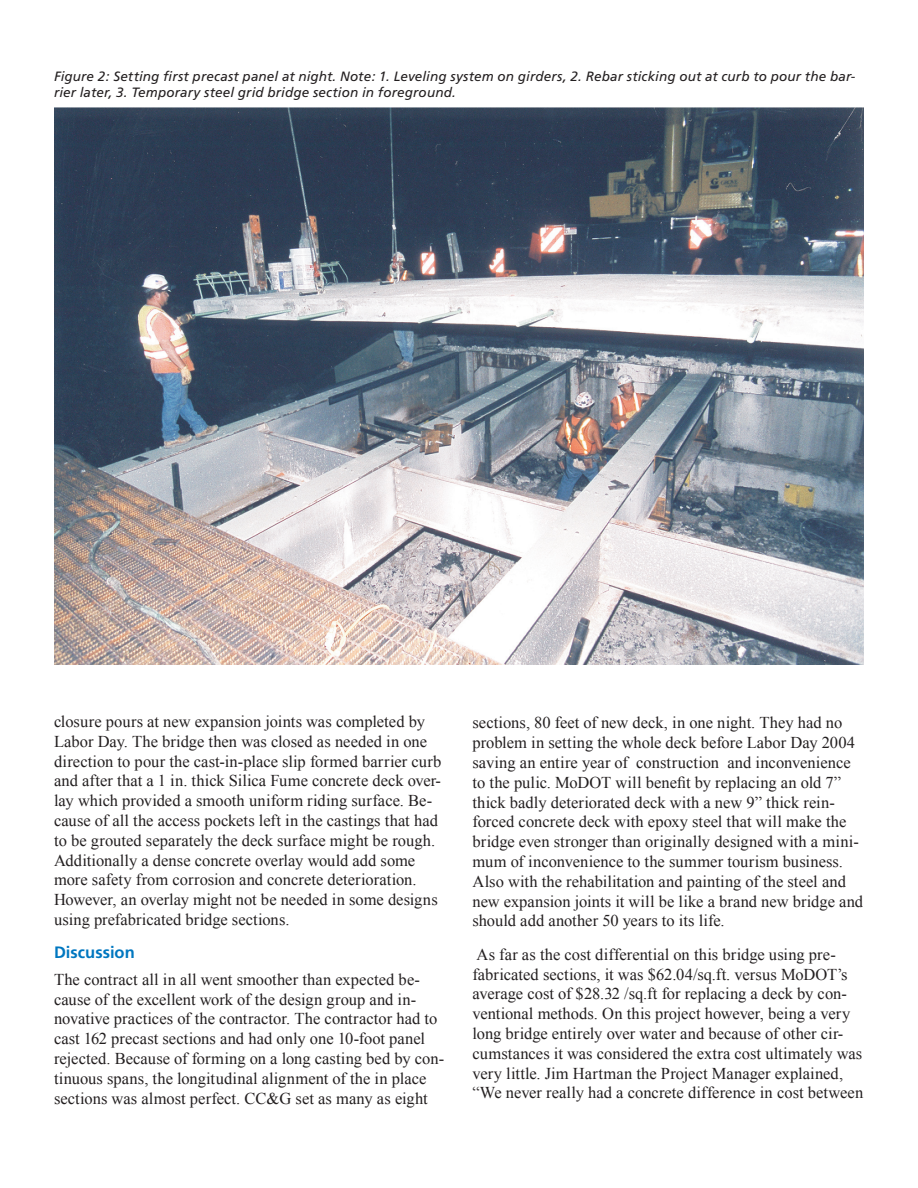
<style>
.page{position:relative;width:918px;height:1188px;background:#fff}
.page>*{position:absolute;margin:0;border:0;box-sizing:border-box;transform-origin:0 0}
.t1{font:16.5px/19.8px "Times New Roman";color:#231f20}
.heading_1{font:700 16.5px "Frutiger";color:#0077c0}
.t2{font:italic 13.5px/16.2px "Frutiger";letter-spacing:.01em;color:#231f20}
</style>
<div class="page">
<img style="left:54px;top:107px;width:810px;height:558px">
<p class="t2" style="left:54px;top:68px;width:803px">Figure 2: Setting first precast panel at night. Note: 1. Leveling system on girders, 2. Rebar sticking out at curb to pour the bar&shy;rier later, 3. Temporary steel grid bridge section in foreground.</p>
<p class="t1" style="left:54px;top:711px;width:389px">closure pours at new expansion joints was completed by Labor Day. The bridge then was closed as needed in one direction to pour the cast-in-place slip formed barrier curb and after that a 1 in. thick Silica Fume concrete deck over&shy;lay which provided a smooth uniform riding surface. Be&shy;cause of all the access pockets left in the castings that had to be grouted separately the deck surface might be rough.<br>Additionally a dense concrete overlay would add some more safety from corrosion and concrete deterioration.<br>However, an overlay might not be needed in some designs using prefabricated bridge sections.</p>
<p class="heading_1" style="left:54px;top:943px;width:82px">Discussion</p>
<p class="t1" style="left:54px;top:969px;width:392px">The contract all in all went smoother than expected be&shy;cause of the excellent work of the design group and in&shy;novative practices of the contractor. The contractor had to cast 162 precast sections and had only one 10-foot panel rejected. Because of forming on a long casting bed by con&shy;tinuous spans, the longitudinal alignment of the in place sections was almost perfect. CC&amp;G set as many as eight</p>
<p class="t1" style="left:472px;top:713px;width:392px">sections, 80 feet of new deck, in one night. They had no problem in setting the whole deck before Labor Day 2004 saving an entire year of construction and inconvenience to the pulic. MoDOT will benefit by replacing an old 7” thick badly deteriorated deck with a new 9” thick rein&shy;forced concrete deck with epoxy steel that will make the bridge even stronger than originally designed with a mini&shy;mum of inconvenience to the summer tourism business.<br>Also with the rehabilitation and painting of the steel and new expansion joints it will be like a brand new bridge and should add another 50 years to its life.</p>
<p class="t1" style="left:472px;top:944px;width:392px">As far as the cost differential on this bridge using pre&shy;fabricated sections, it was $62.04/sq.ft. versus MoDOT’s average cost of $28.32 /sq.ft for replacing a deck by con&shy;ventional methods. On this project however, being a very long bridge entirely over water and because of other cir&shy;cumstances it was considered the extra cost ultimately was very little. Jim Hartman the Project Manager explained, “We never really had a concrete difference in cost between</p>
</div>
